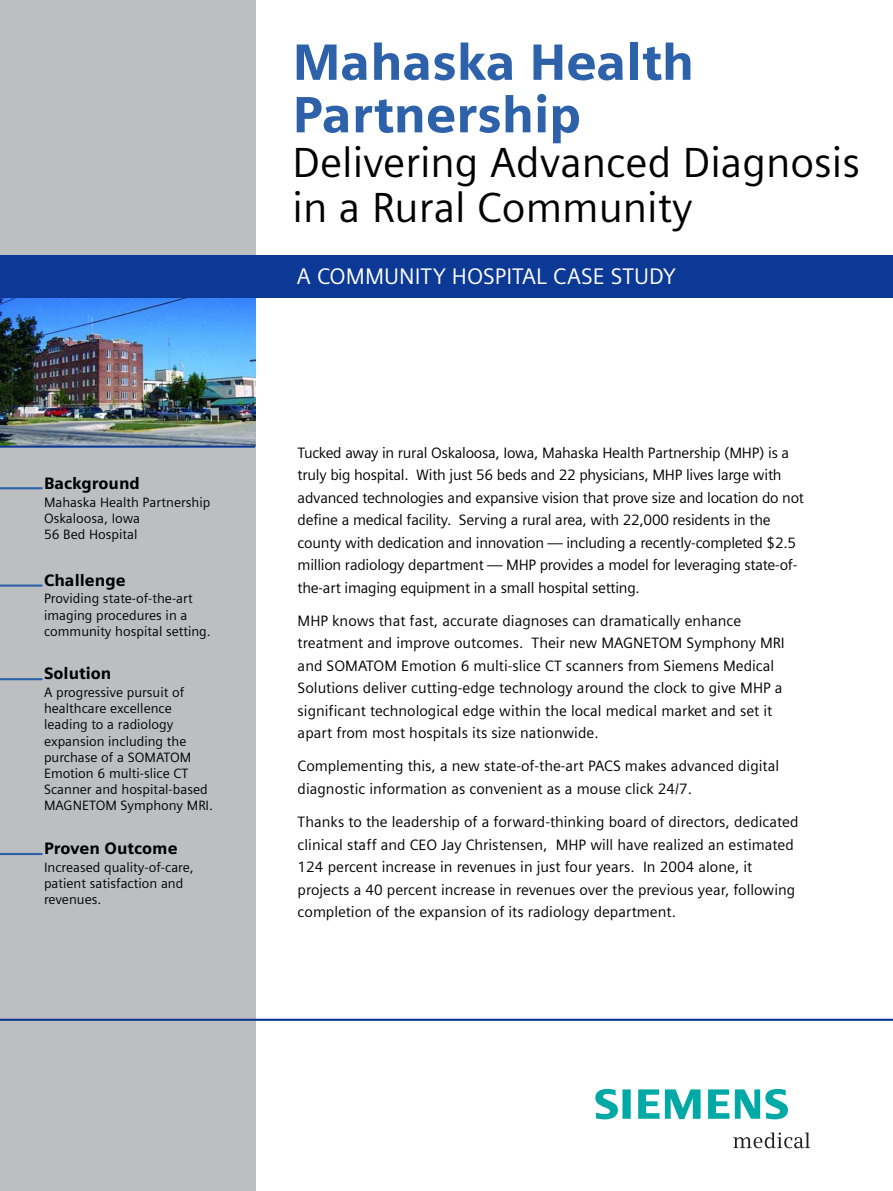
<style>
.page{position:relative;width:893px;height:1191px;background:#fff}
.page>*{position:absolute;margin:0;border:0;box-sizing:border-box;transform-origin:0 0}
.t1{font:900 51px/52.5px "Siemens Sans";letter-spacing:-.005em;color:#2d61aa}
.t2{font:42px/45px "Siemens Sans";color:#000}
.t3{font:22.5px "Siemens Sans";color:#fff}
.t4{font:900 16.5px "Siemens Sans";color:#000}
.t5{font:15px/22.5px "Siemens Sans";color:#000}
.t6{font:13.5px/16.2px "Siemens Sans";color:#000}
</style>
<div class="page">
<div style="left:0;top:0;width:255px;height:255px;background:#bdbec0"></div>
<div style="left:0;top:255px;width:255px;height:936px;background:#bdbec0"></div>
<img style="left:0;top:298px;width:255px;height:147px">
<hr style="left:0;top:445px;width:255px;height:3px;background:#0d3996">
<hr style="left:0;top:1018px;width:893px;height:2px;background:#0d3996">
<div style="left:0;top:255px;width:893px;height:43px;background:#0d3996"></div>
<svg style="left:595px;top:1089px;width:193px;height:30px"></svg>
<svg style="left:733px;top:1132px;width:77px;height:16px"></svg>
<hr style="left:0;top:487px;width:43px;height:2px;background:#2d61aa">
<hr style="left:0;top:584px;width:43px;height:2px;background:#2d61aa">
<hr style="left:0;top:853px;width:43px;height:2px;background:#2d61aa">
<hr style="left:0;top:678px;width:43px;height:2px;background:#2d61aa">
<p class="t4" style="left:44px;top:474px;width:97px">Background</p>
<p class="t6" style="left:44px;top:494px;width:168px">Mahaska Health Partnership<br>Oskaloosa, Iowa<br>56 Bed Hospital</p>
<p class="t4" style="left:44px;top:570px;width:83px">Challenge</p>
<p class="t6" style="left:44px;top:590px;width:168px">Providing state-of-the-art imaging procedures in a community hospital setting.</p>
<p class="t4" style="left:44px;top:664px;width:69px">Solution</p>
<p class="t6" style="left:44px;top:684px;width:170px">A progressive pursuit of healthcare excellence leading to a radiology expansion including the purchase of a SOMATOM<br>Emotion 6 multi-slice CT<br>Scanner and hospital-based<br>MAGNETOM Symphony MRI.</p>
<p class="t4" style="left:44px;top:839px;width:135px">Proven Outcome</p>
<p class="t6" style="left:44px;top:859px;width:151px">Increased quality-of-care, patient satisfaction and revenues.</p>
<h1 class="t1" style="left:292px;top:36px;width:403px">Mahaska Health<br>Partnership</h1>
<h2 class="t2" style="left:292px;top:140px;width:569px">Delivering Advanced Diagnosis in a Rural Community</h2>
<h3 class="t3" style="left:297px;top:263px;width:380px">A COMMUNITY HOSPITAL CASE STUDY</h3>
<p class="t5" style="left:298px;top:441px;width:508px">Tucked away in rural Oskaloosa, Iowa, Mahaska Health Partnership (MHP) is a truly big hospital. With just 56 beds and 22 physicians, MHP lives large with advanced technologies and expansive vision that prove size and location do not define a medical facility. Serving a rural area, with 22,000 residents in the county with dedication and innovation — including a recently-completed $2.5 million radiology department — MHP provides a model for leveraging state-of&shy;the-art imaging equipment in a small hospital setting.</p>
<p class="t5" style="left:298px;top:609px;width:489px">MHP knows that fast, accurate diagnoses can dramatically enhance treatment and improve outcomes. Their new MAGNETOM Symphony MRI and SOMATOM Emotion 6 multi-slice CT scanners from Siemens Medical Solutions deliver cutting-edge technology around the clock to give MHP a significant technological edge within the local medical market and set it apart from most hospitals its size nationwide.</p>
<p class="t5" style="left:298px;top:755px;width:483px">Complementing this, a new state-of-the-art PACS makes advanced digital diagnostic information as convenient as a mouse click 24/7.</p>
<p class="t5" style="left:298px;top:810px;width:502px">Thanks to the leadership of a forward-thinking board of directors, dedicated clinical staff and CEO Jay Christensen, MHP will have realized an estimated 124 percent increase in revenues in just four years. In 2004 alone, it projects a 40 percent increase in revenues over the previous year, following completion of the expansion of its radiology department.</p>
</div>
